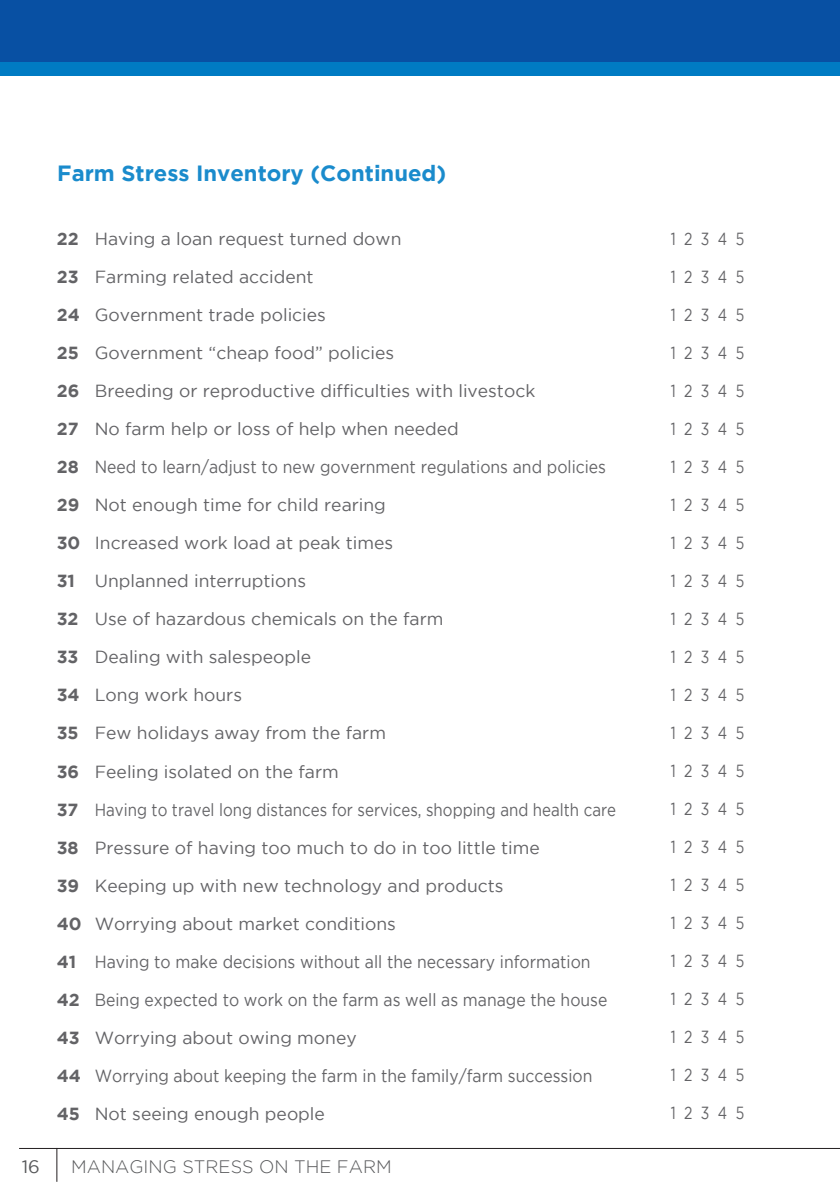
<style>
.page{position:relative;width:840px;height:1191px;background:#fff}
.page>*{position:absolute;margin:0;border:0;box-sizing:border-box;transform-origin:0 0}
.Body{font:700 22px "Gotham";color:#1a8bcc}
.t1{font:300 18px "Gotham";color:#57585a}
.t2{font:18px "Gotham";color:#57585a}
.Body-2{font:17.6px "Gotham";color:#636366}
.Body-3{font:17.6px "Gotham";color:#636366;scale:.9 1}
.Body-4{font:17.6px "Gotham";color:#636366;scale:.8 1}
.Body-5{font:17.6px "Gotham";color:#636366;scale:.86 1}
.s1{font-weight:700}
</style>
<div class="page">
<div style="left:0;top:0;width:839px;height:75px;background:#007bc3"></div>
<div style="left:0;top:0;width:839px;height:62px;background:#0850a3"></div>
<hr style="left:19px;top:1148px;width:820px;height:1px;background:#231f20">
<hr style="left:56px;top:1148px;width:1px;height:33px;background:#231f20">
<p class="Body" style="left:57px;top:160px;width:390px">Farm Stress Inventory (Continued)</p>
<p class="Body-2" style="left:57px;top:229px;width:346px"><span class="s1">22</span> Having a loan request turned down</p>
<p class="Body-2" style="left:57px;top:267px;width:258px"><span class="s1">23</span> Farming related accident</p>
<p class="Body-2" style="left:57px;top:305px;width:270px"><span class="s1">24</span> Government trade policies</p>
<p class="Body-2" style="left:57px;top:343px;width:339px"><span class="s1">25</span> Government “cheap food” policies</p>
<p class="Body-2" style="left:57px;top:381px;width:480px"><span class="s1">26</span> Breeding or reproductive difficulties with livestock</p>
<p class="Body-2" style="left:57px;top:419px;width:403px"><span class="s1">27</span> No farm help or loss of help when needed</p>
<p class="Body-3" style="left:57px;top:457px;width:611px"><span class="s1">28</span> Need to learn/adjust to new government regulations and policies</p>
<p class="Body-2" style="left:57px;top:495px;width:330px"><span class="s1">29</span> Not enough time for child rearing</p>
<p class="Body-2" style="left:57px;top:533px;width:338px"><span class="s1">30</span> Increased work load at peak times</p>
<p class="Body-2" style="left:57px;top:571px;width:251px"><span class="s1">31</span> Unplanned interruptions</p>
<p class="Body-2" style="left:57px;top:609px;width:388px"><span class="s1">32</span> Use of hazardous chemicals on the farm</p>
<p class="Body-2" style="left:57px;top:647px;width:256px"><span class="s1">33</span> Dealing with salespeople</p>
<p class="Body-2" style="left:57px;top:685px;width:187px"><span class="s1">34</span> Long work hours</p>
<p class="Body-2" style="left:57px;top:723px;width:330px"><span class="s1">35</span> Few holidays away from the farm</p>
<p class="Body-2" style="left:57px;top:761px;width:283px"><span class="s1">36</span> Feeling isolated on the farm</p>
<p class="Body-5" style="left:57px;top:799px;width:651px"><span class="s1">37</span> Having to travel long distances for services, shopping and health care</p>
<p class="Body-2" style="left:57px;top:837px;width:484px"><span class="s1">38</span> Pressure of having too much to do in too little time</p>
<p class="Body-2" style="left:57px;top:875px;width:448px"><span class="s1">39</span> Keeping up with new technology and products</p>
<p class="Body-2" style="left:57px;top:913px;width:340px"><span class="s1">40</span> Worrying about market conditions</p>
<p class="Body-3" style="left:57px;top:951px;width:594px"><span class="s1">41</span> Having to make decisions without all the necessary information</p>
<p class="Body-3" style="left:57px;top:989px;width:613px"><span class="s1">42</span> Being expected to work on the farm as well as manage the house</p>
<p class="Body-2" style="left:57px;top:1027px;width:301px"><span class="s1">43</span> Worrying about owing money</p>
<p class="Body-3" style="left:57px;top:1065px;width:596px"><span class="s1">44</span> Worrying about keeping the farm in the family/farm succession</p>
<p class="Body-2" style="left:57px;top:1103px;width:269px"><span class="s1">45</span> Not seeing enough people</p>
<p class="t2" style="left:22px;top:1156px;width:20px">16</p>
<p class="t1" style="left:71px;top:1156px;width:322px">MANAGING STRESS ON THE FARM</p>
<p class="Body-4" style="left:670px;top:229px;width:93px">1 2 3 4 5</p>
<p class="Body-4" style="left:670px;top:267px;width:93px">1 2 3 4 5</p>
<p class="Body-4" style="left:670px;top:305px;width:93px">1 2 3 4 5</p>
<p class="Body-4" style="left:670px;top:343px;width:93px">1 2 3 4 5</p>
<p class="Body-4" style="left:670px;top:381px;width:93px">1 2 3 4 5</p>
<p class="Body-4" style="left:670px;top:419px;width:93px">1 2 3 4 5</p>
<p class="Body-4" style="left:670px;top:457px;width:93px">1 2 3 4 5</p>
<p class="Body-4" style="left:670px;top:495px;width:93px">1 2 3 4 5</p>
<p class="Body-4" style="left:670px;top:533px;width:93px">1 2 3 4 5</p>
<p class="Body-4" style="left:670px;top:571px;width:93px">1 2 3 4 5</p>
<p class="Body-4" style="left:670px;top:609px;width:93px">1 2 3 4 5</p>
<p class="Body-4" style="left:670px;top:647px;width:93px">1 2 3 4 5</p>
<p class="Body-4" style="left:670px;top:685px;width:93px">1 2 3 4 5</p>
<p class="Body-4" style="left:670px;top:723px;width:93px">1 2 3 4 5</p>
<p class="Body-4" style="left:670px;top:761px;width:93px">1 2 3 4 5</p>
<p class="Body-4" style="left:670px;top:799px;width:93px">1 2 3 4 5</p>
<p class="Body-4" style="left:670px;top:837px;width:93px">1 2 3 4 5</p>
<p class="Body-4" style="left:670px;top:875px;width:93px">1 2 3 4 5</p>
<p class="Body-4" style="left:670px;top:913px;width:93px">1 2 3 4 5</p>
<p class="Body-4" style="left:670px;top:951px;width:93px">1 2 3 4 5</p>
<p class="Body-4" style="left:670px;top:989px;width:93px">1 2 3 4 5</p>
<p class="Body-4" style="left:670px;top:1027px;width:93px">1 2 3 4 5</p>
<p class="Body-4" style="left:670px;top:1065px;width:93px">1 2 3 4 5</p>
<p class="Body-4" style="left:670px;top:1103px;width:93px">1 2 3 4 5</p>
</div>
